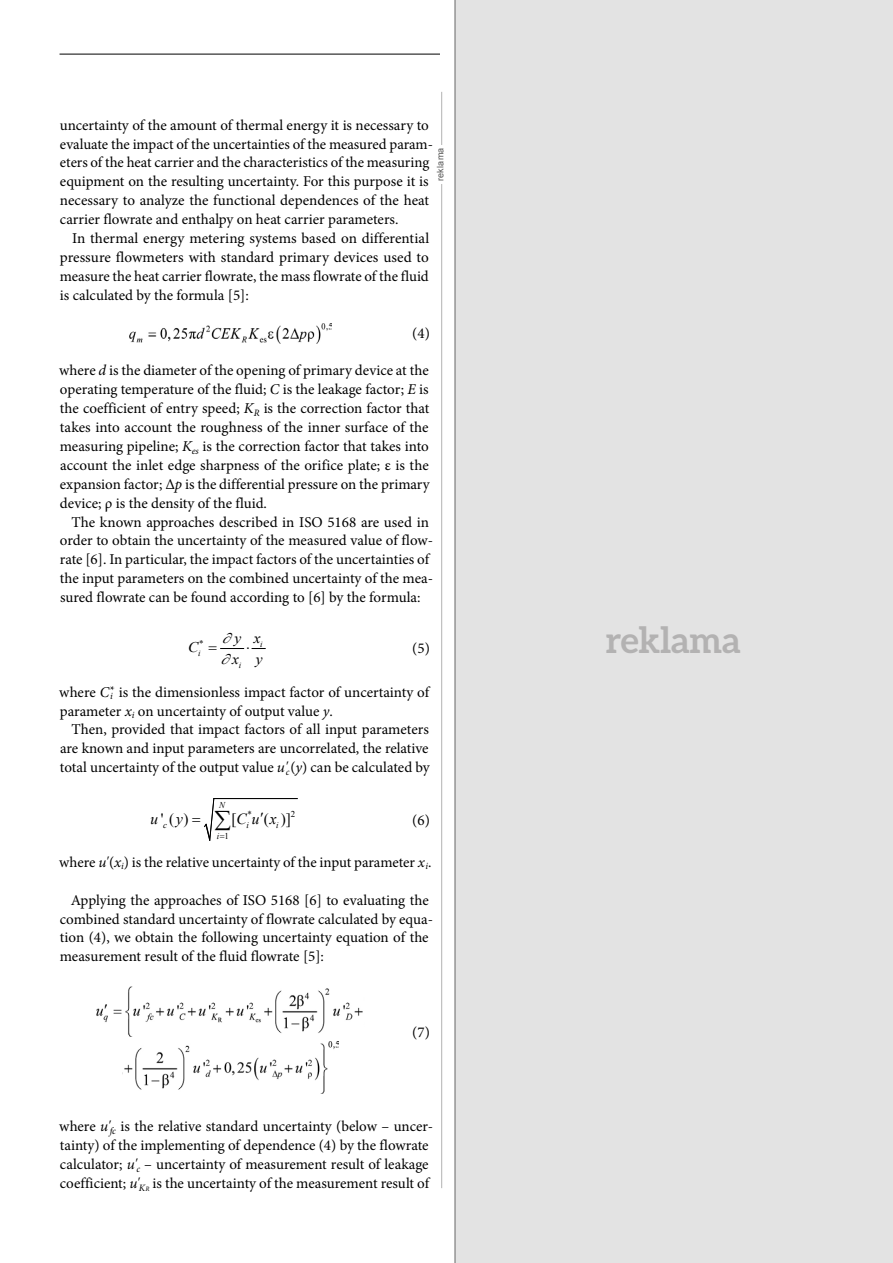
<style>
.page{position:relative;width:893px;height:1263px;background:#fff}
.page>*{position:absolute;margin:0;border:0;box-sizing:border-box;transform-origin:0 0}
.t1{font:700 36px "Aleo";letter-spacing:-.005em;color:#b3b2b2}
.t2{font:15.6px "Times New Roman";color:#000}
.t3{font:italic 15.6px "Times New Roman";color:#000}
.t4{font:15px/18.9px "Minion Pro";color:#000}
.t5{font:italic 14.85px "Times New Roman";color:#000;scale:1.04 1}
.t6{font:9px "Arial";letter-spacing:.02em;color:#575756}
.t7{font:italic 9px "Times New Roman";color:#000}
.t8{font:9px "Times New Roman";color:#000}
.t9{font:italic 8.55px "Times New Roman";color:#000;scale:1.04 1}
.t10{font:8.55px "Times New Roman";color:#000;scale:1.04 1}
.s1{font-style:italic}
.s2{font-style:normal}
</style>
<div class="page">
<hr style="left:60px;top:54px;width:600px;height:1px;background:#000">
<div style="left:440px;top:0;width:453px;height:1263px;background:#fff"></div>
<hr style="left:441px;top:92px;width:1px;height:1096px;background:#b3b2b2">
<div style="left:437px;top:145px;width:9px;height:39px;background:#fff"></div>
<img style="left:130px;top:323px;width:201px;height:20px">
<img style="left:97px;top:986px;width:266px;height:51px">
<img style="left:122px;top:1041px;width:217px;height:53px">
<div style="left:455px;top:0;width:438px;height:1263px;background:#e3e3e3"></div>
<svg style="left:220px;top:648px;width:45px;height:1px"></svg>
<svg style="left:204px;top:798px;width:93px;height:43px"></svg>
<p class="t4" style="left:60px;top:115px;width:375px">uncertainty of the amount of thermal energy it is necessary to evaluate the impact of the uncertainties of the measured param&shy;eters of the heat carrier and the characteristics of the measuring equipment on the resulting uncertainty. For this purpose it is necessary to analyze the functional dependences of the heat carrier flowrate and enthalpy on heat carrier parameters.</p>
<p class="t4" style="left:60px;top:229px;width:371px;text-align:justify;text-indent:12px">In thermal energy metering systems based on differential pressure flowmeters with standard primary devices used to measure the heat carrier flowrate, the mass flowrate of the fluid is calculated by the formula [5]:</p>
<p class="t4" style="left:412px;top:323px;width:19px">(4)</p>
<p class="t4" style="left:59px;top:361px;width:372px;text-align:justify">where <span class="s1">d</span> is the diameter of the opening of primary device at the operating temperature of the fluid; <span class="s1">C</span> is the leakage factor; <span class="s1">E</span> is the coefficient of entry speed; <span class="s1">K</span><sub>R</sub> is the correction factor that takes into account the roughness of the inner surface of the measuring pipeline; <span class="s1">K</span><sub>es</sub> is the correction factor that takes into account the inlet edge sharpness of the orifice plate; ε is the expansion factor; Δ<span class="s1">p</span> is the differential pressure on the primary device; ρ is the density of the fluid.</p>
<p class="t4" style="left:60px;top:512px;width:375px;text-indent:12px">The known approaches described in ISO 5168 are used in order to obtain the uncertainty of the measured value of flow&shy;rate [6]. In particular, the impact factors of the uncertainties of the input parameters on the combined uncertainty of the mea&shy;sured flowrate can be found according to [6] by the formula:</p>
<p class="t10" style="left:199px;top:637px;width:6px">*</p>
<p class="t9" style="left:260px;top:638px;width:4px">i</p>
<p class="t9" style="left:198px;top:647px;width:4px">i</p>
<p class="t9" style="left:239px;top:659px;width:4px">i</p>
<p class="t6" style="left:435px;top:181px;width:35px;rotate:-90deg">reklama</p>
<p class="t5" style="left:222px;top:628px;width:38px">∂y x</p>
<p class="t5" style="left:188px;top:637px;width:11px">C</p>
<p class="t4" style="left:412px;top:639px;width:19px">(5)</p>
<p class="t5" style="left:232px;top:649px;width:31px">x y</p>
<p class="t4" style="left:59px;top:682px;width:56px">where <span class="s1">C</span><sup>*</sup></p>
<p class="t4" style="left:60px;top:682px;width:371px;text-indent:50px"><sub>i</sub> is the dimensionless impact factor of uncertainty of parameter <span class="s1">x</span><sub>i</sub> on uncertainty of output value <span class="s1">y</span>.</p>
<p class="t4" style="left:60px;top:720px;width:371px;text-align:justify;text-indent:12px">Then, provided that impact factors of all input parameters are known and input parameters are uncorrelated, the relative total uncertainty of the output value <span class="s1">u'</span><sub>c</sub>(<span class="s1">y</span>) can be calculated by</p>
<p class="t8" style="left:248px;top:808px;width:6px">*</p>
<p class="t8" style="left:291px;top:808px;width:6px">2</p>
<p class="t8" style="left:224px;top:830px;width:6px">1</p>
<p class="t7" style="left:219px;top:799px;width:7px">N</p>
<p class="t2" style="left:161px;top:808px;width:29px">'( )</p>
<p class="t3" style="left:232px;top:808px;width:47px"><span class="s2">[</span>C u x</p>
<p class="t2" style="left:264px;top:808px;width:29px">( )]</p>
<p class="t3" style="left:151px;top:808px;width:34px">u y</p>
<p class="t4" style="left:412px;top:810px;width:19px">(6)</p>
<p class="t4" style="left:59px;top:853px;width:374px">where <span class="s1">u'</span>(<span class="s1">x</span><sub>i</sub>) is the relative uncertainty of the input parameter <span class="s1">х</span><sub>і</sub>.</p>
<p class="t4" style="left:60px;top:890px;width:375px;text-indent:11px">Applying the approaches of ISO 5168 [6] to evaluating the combined standard uncertainty of flowrate calculated by equa&shy;tion (4), we obtain the following uncertainty equation of the measurement result of the fluid flowrate [5]:</p>
<p class="t7" style="left:163px;top:819px;width:5px">c</p>
<p class="t7" style="left:247px;top:819px;width:4px">i</p>
<p class="t7" style="left:276px;top:819px;width:4px">i</p>
<p class="t7" style="left:217px;top:830px;width:4px">i</p>
<p class="t4" style="left:412px;top:1023px;width:19px">(7)</p>
<p class="t4" style="left:59px;top:1117px;width:375px">where <span class="s1">u'</span><sub>fc</sub> is the relative standard uncertainty (below – uncer&shy;tainty) of the implementing of dependence (4) by the flowrate calculator; <span class="s1">u'</span><sub>c</sub> – uncertainty of measurement result of leakage coefficient; <span class="s1">u'</span><sub>K</sub><sub>R</sub> is the uncertainty of the measurement result of</p>
<h1 class="t1" style="left:606px;top:619px;width:136px">reklama</h1>
</div>
